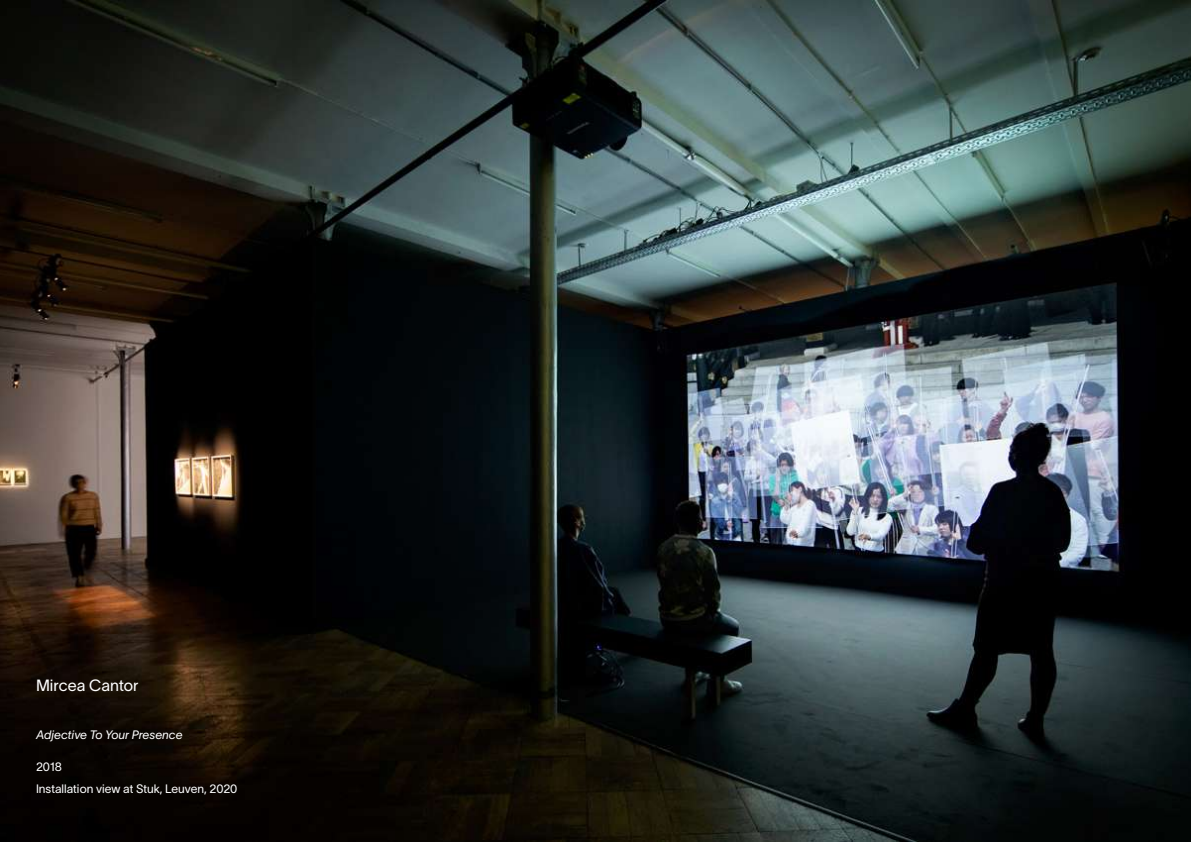
<style>
.page{position:relative;width:1191px;height:842px;background:#fff}
.page>*{position:absolute;margin:0;border:0;box-sizing:border-box;transform-origin:0 0}
.t1{font:16px "TWK Lausanne 300";color:#fff}
.t2{font:12px/22.5px "TWK Lausanne 300";color:#fff}
.t3{font:italic 12px "TWK Lausanne 300";color:#fff}
</style>
<div class="page">
<img style="left:0;top:0;width:1191px;height:842px">
<h1 class="t1" style="left:36px;top:674px;width:104px">Mircea Cantor</h1>
<p class="t3" style="left:36px;top:726px;width:148px">Adjective To Your Presence</p>
<p class="t2" style="left:36px;top:754px;width:203px">2018<br>Installation view at Stuk, Leuven, 2020</p>
</div>
